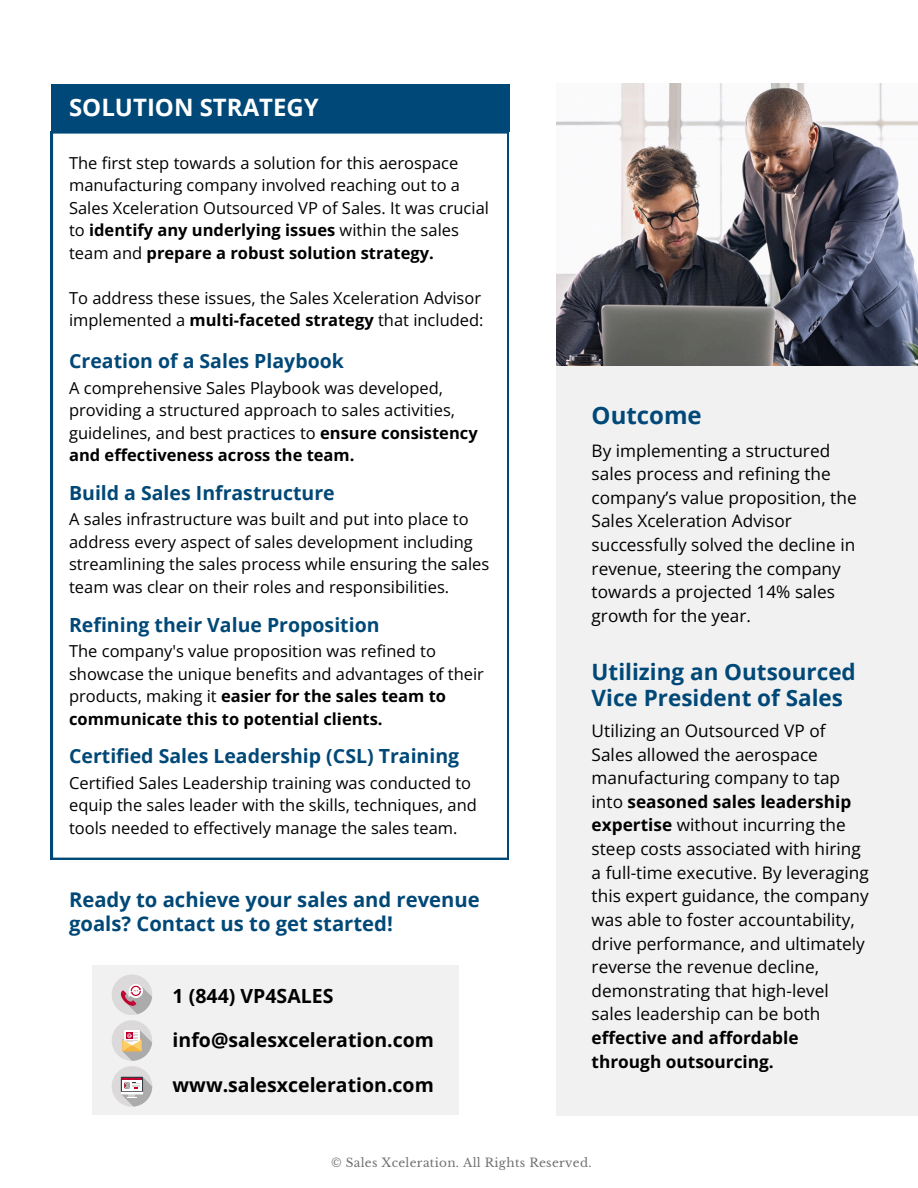
<style>
.page{position:relative;width:918px;height:1188px;background:#fff}
.page>*{position:absolute;margin:0;border:0;box-sizing:border-box;transform-origin:0 0}
.t1{font:700 24px "Open Sans";color:#fff}
.t2{font:700 24px "Open Sans";color:#004877}
.t3{font:700 22.5px/25.8px "Open Sans";color:#004877}
.t4{font:700 20.25px/23.7px "Open Sans";color:#004877}
.t5{font:700 19.5px "Open Sans";color:#004877}
.t6{font:700 19.5px "Open Sans";color:#000}
.t7{font:17.25px/23.7px "Open Sans";color:#000}
.t8{font:16.5px/22.5px "Open Sans";color:#000}
.t9{font:12px "Libre Baskerville";letter-spacing:.025em;color:#707170}
.s1{font-weight:700}
</style>
<div class="page">
<div style="left:51px;top:84px;width:458px;height:47px;background:#004877"></div>
<img style="left:556px;top:84px;width:362px;height:282px">
<svg style="left:51px;top:131px;width:458px;height:729px"></svg>
<div style="left:92px;top:966px;width:367px;height:149px;background:#f1f1f1"></div>
<div style="left:112px;top:974px;width:40px;height:41px;background:#dbd9d9;border-radius:50%"></div>
<svg style="left:120px;top:984px;width:32px;height:30px"></svg>
<svg style="left:112px;top:1020px;width:40px;height:87px"></svg>
<hr style="left:122px;top:1078px;width:20px;height:2px;background:#c2002f">
<div style="left:556px;top:366px;width:362px;height:749px;background:#f1f1f1"></div>
<h4 class="t1" style="left:69px;top:90px;width:251px">SOLUTION STRATEGY</h4>
<h4 class="t8" style="left:69px;top:151px;width:421px">The first step towards a solution for this aerospace manufacturing company involved reaching out to a Sales Xceleration Outsourced VP of Sales. It was crucial to <span class="s1">identify any underlying issues</span> within the sales team and <span class="s1">prepare a robust solution strategy.</span></h4>
<h5 class="t8" style="left:69px;top:286px;width:416px">To address these issues, the Sales Xceleration Advisor implemented a <span class="s1">multi-faceted strategy</span> that included:</h5>
<h5 class="t5" style="left:69px;top:348px;width:276px">Creation of a Sales Playbook</h5>
<h5 class="t8" style="left:69px;top:376px;width:410px">A comprehensive Sales Playbook was developed, providing a structured approach to sales activities, guidelines, and best practices to <span class="s1">ensure consistency and effectiveness across the team.</span></h5>
<h5 class="t5" style="left:69px;top:479px;width:267px">Build a Sales Infrastructure</h5>
<h4 class="t8" style="left:69px;top:508px;width:422px">A sales infrastructure was built and put into place to address every aspect of sales development including streamlining the sales process while ensuring the sales team was clear on their roles and responsibilities.</h4>
<h5 class="t5" style="left:69px;top:611px;width:312px">Refining their Value Proposition</h5>
<h4 class="t8" style="left:69px;top:639px;width:416px">The company's value proposition was refined to showcase the unique benefits and advantages of their products, making it <span class="s1">easier for the sales team to communicate this to potential clients.</span></h4>
<h5 class="t5" style="left:69px;top:743px;width:392px">Certified Sales Leadership (CSL) Training</h5>
<h4 class="t8" style="left:69px;top:771px;width:409px">Certified Sales Leadership training was conducted to equip the sales leader with the skills, techniques, and tools needed to effectively manage the sales team.</h4>
<p class="t4" style="left:69px;top:887px;width:412px">Ready to achieve your sales and revenue goals? Contact us to get started!</p>
<p class="t6" style="left:173px;top:982px;width:162px">1 (844) VP4SALES</p>
<h3 class="t6" style="left:173px;top:1026px;width:263px">info@salesxceleration.com</h3>
<h4 class="t6" style="left:173px;top:1071px;width:263px">www.salesxceleration.com</h4>
<p class="t2" style="left:592px;top:399px;width:112px">Outcome</p>
<h4 class="t7" style="left:592px;top:438px;width:267px">By implementing a structured sales process and refining the company’s value proposition, the<br>Sales Xceleration Advisor successfully solved the decline in revenue, steering the company towards a projected 14% sales growth for the year.</h4>
<h5 class="t3" style="left:592px;top:658px;width:266px">Utilizing an Outsourced<br>Vice President of Sales</h5>
<h2 class="t7" style="left:592px;top:718px;width:279px">Utilizing an Outsourced VP of<br>Sales allowed the aerospace manufacturing company to tap into <span class="s1">seasoned sales leadership expertise</span> without incurring the steep costs associated with hiring a full-time executive. By leveraging this expert guidance, the company was able to foster accountability, drive performance, and ultimately reverse the revenue decline, demonstrating that high-level sales leadership can be both <span class="s1">effective and affordable through outsourcing.</span></h2>
<p class="t9" style="left:331px;top:1155px;width:262px">© Sales Xceleration. All Rights Reserved.</p>
</div>
